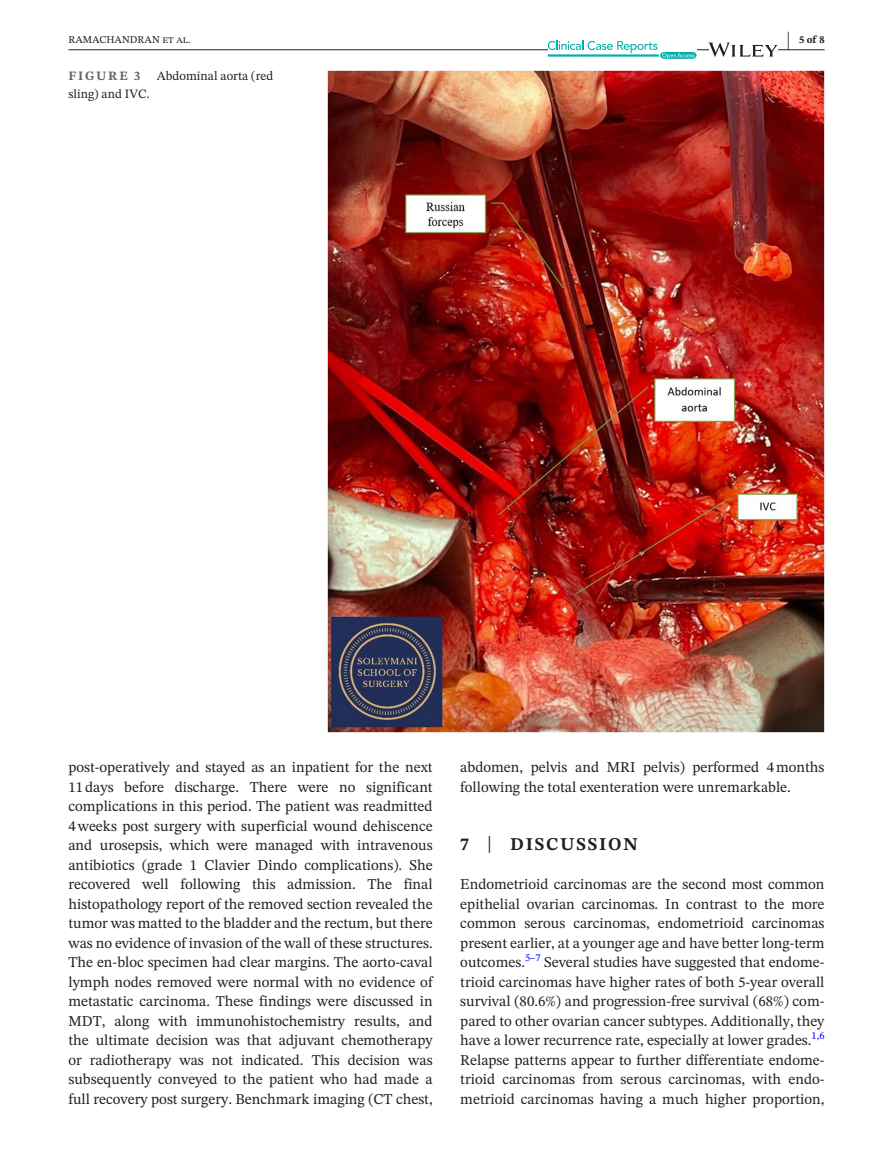
<style>
.page{position:relative;width:893px;height:1174px;background:#fff}
.page>*{position:absolute;margin:0;border:0;box-sizing:border-box;transform-origin:0 0}
.t1{font:700 21px "STIX Two Text";color:#231f20;scale:.42 1}
.t2{font:700 18px "STIX Two Text";letter-spacing:.1em;color:#231f20}
.t3{font:15px/19.5px "STIX Two Text";color:#231f20;text-align:justify}
.t4{font:12.75px "STIX Two Text";color:#231f20}
.t5{font:700 12.75px "STIX Two Text";letter-spacing:.14em;color:#636366}
.t6{font:10.5px "STIX Two Text";color:#231f20}
.t7{font:10.5px "STIX Two Text";color:#00f}
.t8{font:700 10.5px "STIX Two Text";color:#231f20}
.s1{font-weight:400;font-size:23.7px}
</style>
<div class="page">
<hr style="left:68px;top:49px;width:756px;height:1px;background:#231f20">
<svg style="left:548px;top:41px;width:148px;height:18px"></svg>
<svg style="left:709px;top:43px;width:68px;height:14px"></svg>
<img style="left:328px;top:70px;width:496px;height:663px">
<h1 class="t1" style="left:787px;top:24px;width:8px">|</h1>
<p class="t6" style="left:68px;top:32px;width:124px">RAMACHANDRAN et al.</p>
<p class="t8" style="left:799px;top:32px;width:27px">5 of 8</p>
<p class="t5" style="left:68px;top:66px;width:74px">FIGURE 3</p>
<p class="t4" style="left:157px;top:66px;width:118px">Abdominal aorta (red</p>
<p class="t4" style="left:68px;top:84px;width:83px">sling) and IVC.</p>
<p class="t3" style="left:68px;top:757px;width:366px">post-operatively and stayed as an inpatient for the next 11days before discharge. There were no significant complications in this period. The patient was readmitted 4weeks post surgery with superficial wound dehiscence and urosepsis, which were managed with intravenous antibiotics (grade 1 Clavier Dindo complications). She recovered well following this admission. The final histopathology report of the removed section revealed the tumor was matted to the bladder and the rectum, but there was no evidence of invasion of the wall of these structures.<br>The en-bloc specimen had clear margins. The aorto-caval lymph nodes removed were normal with no evidence of metastatic carcinoma. These findings were discussed in MDT, along with immunohistochemistry results, and the ultimate decision was that adjuvant chemotherapy or radiotherapy was not indicated. This decision was subsequently conveyed to the patient who had made a full recovery post surgery. Benchmark imaging (CT chest,</p>
<p class="t3" style="left:460px;top:757px;width:366px">abdomen, pelvis and MRI pelvis) performed 4months following the total exenteration were unremarkable.</p>
<p class="t2" style="left:460px;top:831px;width:179px">7 <span class="s1">|</span> DISCUSSION</p>
<p class="t3" style="left:460px;top:874px;width:366px">Endometrioid carcinomas are the second most common epithelial ovarian carcinomas. In contrast to the more common serous carcinomas, endometrioid carcinomas present earlier, at a younger age and have better long-term outcomes.</p>
<p class="t7" style="left:525px;top:949px;width:17px">5–7</p>
<p class="t3" style="left:460px;top:952px;width:366px;text-indent:84px">Several studies have suggested that endome&shy;trioid carcinomas have higher rates of both 5-year overall survival (80.6%) and progression-free survival (68%) com&shy;pared to other ovarian cancer subtypes. Additionally, they have a lower recurrence rate, especially at lower grades.</p>
<p class="t7" style="left:811px;top:1027px;width:14px">1,6</p>
<p class="t3" style="left:460px;top:1050px;width:366px">Relapse patterns appear to further differentiate endome&shy;trioid carcinomas from serous carcinomas, with endo&shy;metrioid carcinomas having a much higher proportion,</p>
</div>
